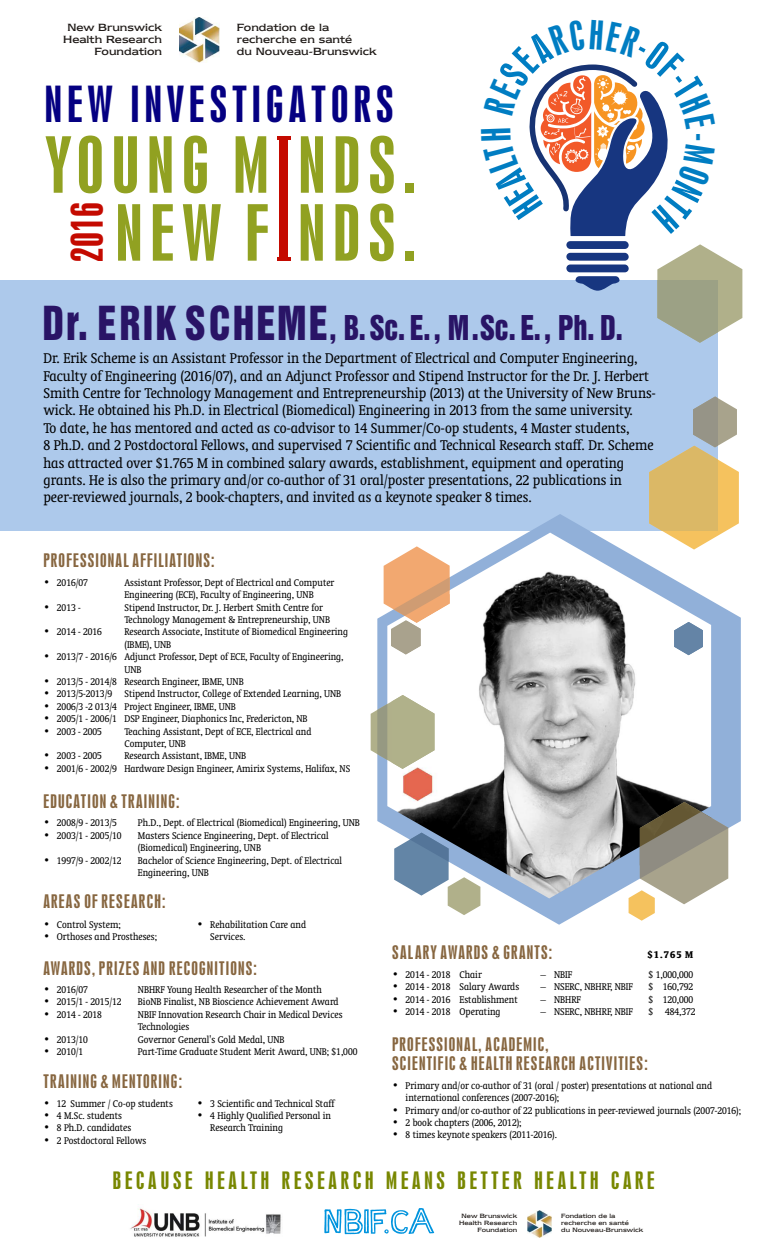
<style>
.page{position:relative;width:765px;height:1260px;background:#fff}
.page>*{position:absolute;margin:0;border:0;box-sizing:border-box;transform-origin:0 0}
.t1{font:72.25px "Swiss 924 BT Regular B";letter-spacing:.11em;color:#91a121}
.t2{font:46.5px "Swiss 924 BT Regular B";letter-spacing:.11em;color:#050082}
.t3{font:42.25px "Swiss 924 BT Regular B";color:#c40a00;scale:1.05 1}
.t4{font:37.5px "Swiss 924 BT Regular B";color:#007dc2}
.t5{font:31.12px "Swiss 921 BT Regular A";color:#291466;scale:.9 1}
.t6{font:22.5px "Swiss 924 BT Regular B";letter-spacing:.165em;color:#788700}
.t7{font:17.5px/19.4px "Swiss 924 BT Regular B";letter-spacing:.07em;color:#876640}
.t8{font:condensed 16.12px/17.4px "Oranda BT";color:#000}
.t9{font:12.12px/11.9px "Newtext IT Cby BT";color:#1f1a17;text-align:right}
.t10{font:condensed 11.12px/12.4px "Oranda BT";color:#000}
.t11{font:700 condensed 11.12px "Oranda BT";color:#000}
.t12{font:7.12px/7px "Newtext IT Cby BT";color:#1f1a17;text-align:right}
.s1{font-size:42.75px}
</style>
<div class="page">
<div style="left:0;top:280px;width:718px;height:251px;background:#adc9eb"></div>
<img style="left:180px;top:17px;width:40px;height:46px">
<div style="left:279px;top:136px;width:9px;height:125px;background:#c40a00"></div>
<hr style="left:277px;top:136px;width:14px;height:4px;background:#c40a00">
<hr style="left:277px;top:257px;width:14px;height:4px;background:#c40a00">
<svg style="left:377px;top:514px;width:364px;height:411px"></svg>
<svg style="left:674px;top:622px;width:29px;height:33px"></svg>
<svg style="left:394px;top:833px;width:86px;height:82px"></svg>
<svg style="left:649px;top:398px;width:90px;height:152px"></svg>
<svg style="left:693px;top:397px;width:25px;height:50px"></svg>
<svg style="left:384px;top:546px;width:66px;height:109px"></svg>
<svg style="left:629px;top:802px;width:99px;height:119px"></svg>
<svg style="left:371px;top:695px;width:64px;height:106px"></svg>
<img style="left:528px;top:1210px;width:23px;height:27px">
<img style="left:130px;top:1207px;width:151px;height:30px">
<svg style="left:324px;top:1208px;width:110px;height:26px"></svg>
<svg style="left:529px;top:64px;width:213px;height:279px"></svg>
<p class="t9" style="left:63px;top:22px;width:100px">New Brunswick<br>Health Research<br>Foundation</p>
<p class="t9" style="left:237px;top:22px;width:141px;text-align:left">Fondation de la recherche en santé<br>du Nouveau-Brunswick</p>
<h2 class="t2" style="left:45px;top:87px;width:350px">NEW INVESTIGATORS</h2>
<h1 class="t1" style="left:46px;top:138px;width:371px">YOUNG M NDS.</h1>
<h3 class="t3" style="left:71px;top:262px;width:58px;rotate:-90deg">2016</h3>
<h1 class="t1" style="left:116px;top:206px;width:302px">NEW F NDS.</h1>
<h3 class="t5" style="left:43px;top:316px;width:646px"><span class="s1">Dr. ERIK SCHEME</span>, B.Sc.E., M.Sc.E., Ph. D.</h3>
<p class="t8" style="left:43px;top:350px;width:614px">Dr. Erik Scheme is an Assistant Professor in the Department of Electrical and Computer Engineering, Faculty of Engineering (2016/07), and an Adjunct Professor and Stipend Instructor for the Dr. J. Herbert Smith Centre for Technology Management and Entrepreneurship (2013) at the University of New Bruns&shy;wick. He obtained his Ph.D. in Electrical (Biomedical) Engineering in 2013 from the same university.<br>To date, he has mentored and acted as co-advisor to 14 Summer/Co-op students, 4 Master students,<br>8 Ph.D. and 2 Postdoctoral Fellows, and supervised 7 Scientific and Technical Research staff. Dr. Scheme has attracted over $1.765 M in combined salary awards, establishment, equipment and operating grants. He is also the primary and/or co-author of 31 oral/poster presentations, 22 publications in peer-reviewed journals, 2 book-chapters, and invited as a keynote speaker 8 times.</p>
<h3 class="t7" style="left:43px;top:552px;width:173px">PROFESSIONAL AFFILIATIONS:</h3>
<p class="t10" style="left:43px;top:577px;width:46px">• 2016/07</p>
<p class="t10" style="left:124px;top:577px;width:212px">Assistant Professor, Dept of Electrical and Computer<br>Engineering (ECE), Faculty of Engineering, UNB</p>
<p class="t10" style="left:43px;top:602px;width:39px">• 2013 -</p>
<p class="t10" style="left:124px;top:602px;width:207px">Stipend Instructor, Dr. J. Herbert Smith Centre for<br>Technology Management &amp; Entrepreneurship, UNB</p>
<p class="t10" style="left:43px;top:626px;width:60px">• 2014 - 2016</p>
<p class="t10" style="left:124px;top:626px;width:225px">Research Associate, Institute of Biomedical Engineering (IBME), UNB</p>
<p class="t10" style="left:124px;top:651px;width:221px;text-indent:-81px">• 2013/7 - 2016/6 Adjunct Professor, Dept of ECE, Faculty of Engineering,<br>UNB</p>
<p class="t10" style="left:43px;top:676px;width:202px">• 2013/5 - 2014/8 Research Engineer, IBME, UNB</p>
<p class="t10" style="left:43px;top:688px;width:299px">• 2013/5-2013/9 Stipend Instructor, College of Extended Learning, UNB</p>
<p class="t10" style="left:43px;top:701px;width:194px">• 2006/3 -2 013/4 Project Engineer, IBME, UNB</p>
<p class="t10" style="left:43px;top:713px;width:266px">• 2005/1 - 2006/1 DSP Engineer, Diaphonics Inc, Fredericton, NB</p>
<p class="t10" style="left:43px;top:725px;width:60px">• 2003 - 2005</p>
<p class="t10" style="left:124px;top:725px;width:189px">Teaching Assistant, Dept of ECE, Electrical and<br>Computer, UNB</p>
<p class="t10" style="left:43px;top:750px;width:60px">• 2003 - 2005</p>
<p class="t10" style="left:124px;top:750px;width:123px">Research Assistant, IBME, UNB</p>
<p class="t10" style="left:43px;top:763px;width:308px">• 2001/6 - 2002/9 Hardware Design Engineer, Amirix Systems, Halifax, NS</p>
<h3 class="t7" style="left:43px;top:793px;width:138px">EDUCATION &amp; TRAINING:</h3>
<p class="t10" style="left:43px;top:817px;width:75px">• 2008/9 - 2013/5</p>
<p class="t10" style="left:138px;top:817px;width:224px">Ph.D., Dept. of Electrical (Biomedical) Engineering, UNB</p>
<p class="t10" style="left:43px;top:830px;width:80px">• 2003/1 - 2005/10</p>
<p class="t10" style="left:138px;top:830px;width:192px">Masters Science Engineering, Dept. of Electrical (Biomedical) Engineering, UNB</p>
<p class="t10" style="left:43px;top:855px;width:80px">• 1997/9 - 2002/12</p>
<p class="t10" style="left:138px;top:855px;width:206px">Bachelor of Science Engineering, Dept. of Electrical<br>Engineering, UNB</p>
<h3 class="t7" style="left:43px;top:894px;width:123px">AREAS OF RESEARCH:</h3>
<p class="t10" style="left:43px;top:919px;width:79px">• Control System;</p>
<p class="t10" style="left:43px;top:931px;width:115px">• Orthoses and Prostheses;</p>
<p class="t10" style="left:210px;top:919px;width:97px;text-indent:-13px">• Rehabilitation Care and<br>Services.</p>
<h3 class="t4" style="left:715px;top:133px;width:10px;rotate:90deg">-</h3>
<h3 class="t7" style="left:43px;top:961px;width:215px">AWARDS, PRIZES AND RECOGNITIONS:</h3>
<p class="t10" style="left:43px;top:984px;width:46px">• 2016/07</p>
<p class="t10" style="left:138px;top:984px;width:185px">NBHRF Young Health Researcher of the Month</p>
<p class="t10" style="left:43px;top:996px;width:80px">• 2015/1 - 2015/12</p>
<p class="t10" style="left:138px;top:996px;width:202px">BioNB Finalist, NB Bioscience Achievement Award</p>
<p class="t10" style="left:43px;top:1009px;width:60px">• 2014 - 2018</p>
<p class="t10" style="left:138px;top:1009px;width:206px">NBIF Innovation Research Chair in Medical Devices<br>Technologies</p>
<p class="t10" style="left:43px;top:1034px;width:46px">• 2013/10</p>
<p class="t10" style="left:138px;top:1034px;width:148px">Governor General's Gold Medal, UNB</p>
<p class="t10" style="left:43px;top:1046px;width:41px">• 2010/1</p>
<p class="t10" style="left:138px;top:1046px;width:221px">Part-Time Graduate Student Merit Award, UNB; $1,000</p>
<h3 class="t7" style="left:43px;top:1073px;width:140px">TRAINING &amp; MENTORING:</h3>
<p class="t10" style="left:43px;top:1097px;width:131px">• 12 Summer / Co-op students</p>
<p class="t10" style="left:43px;top:1110px;width:80px">• 4 M.Sc. students</p>
<p class="t10" style="left:43px;top:1122px;width:90px">• 8 Ph.D. candidates</p>
<p class="t10" style="left:43px;top:1135px;width:105px">• 2 Postdoctoral Fellows</p>
<p class="t10" style="left:197px;top:1097px;width:139px">• 3 Scientific and Technical Staff</p>
<p class="t10" style="left:210px;top:1110px;width:122px;text-indent:-14px">• 4 Highly Qualified Personal in<br>Research Training</p>
<h3 class="t7" style="left:392px;top:945px;width:162px">SALARY AWARDS &amp; GRANTS:</h3>
<p class="t11" style="left:648px;top:950px;width:47px">$1.765 M</p>
<p class="t10" style="left:392px;top:969px;width:91px">• 2014 - 2018 Chair</p>
<p class="t10" style="left:541px;top:969px;width:33px">– NBIF</p>
<p class="t10" style="left:649px;top:969px;width:46px">$ 1,000,000</p>
<p class="t10" style="left:392px;top:981px;width:129px">• 2014 - 2018 Salary Awards</p>
<p class="t10" style="left:541px;top:981px;width:94px">– NSERC, NBHRF, NBIF</p>
<p class="t10" style="left:649px;top:981px;width:46px">$ 160,792</p>
<p class="t10" style="left:392px;top:993px;width:127px">• 2014 - 2016 Establishment</p>
<p class="t10" style="left:541px;top:993px;width:42px">– NBHRF</p>
<p class="t10" style="left:649px;top:993px;width:46px">$ 120,000</p>
<p class="t10" style="left:392px;top:1006px;width:110px">• 2014 - 2018 Operating</p>
<p class="t10" style="left:541px;top:1006px;width:94px">– NSERC, NBHRF, NBIF</p>
<p class="t10" style="left:649px;top:1006px;width:49px">$ 484,372</p>
<h3 class="t7" style="left:392px;top:1036px;width:257px">PROFESSIONAL, ACADEMIC,<br>SCIENTIFIC &amp; HEALTH RESEARCH ACTIVITIES:</h3>
<p class="t10" style="left:406px;top:1080px;width:308px;text-indent:-14px">• Primary and/or co-author of 31 (oral / poster) presentations at national and international conferences (2007-2016);</p>
<p class="t10" style="left:392px;top:1105px;width:350px">• Primary and/or co-author of 22 publications in peer-reviewed journals (2007-2016);</p>
<p class="t10" style="left:392px;top:1117px;width:131px">• 2 book chapters (2006, 2012);</p>
<p class="t10" style="left:392px;top:1129px;width:166px">• 8 times keynote speakers (2011-2016).</p>
<h3 class="t6" style="left:113px;top:1172px;width:543px">BECAUSE HEALTH RESEARCH MEANS BETTER HEALTH CARE</h3>
<p class="t12" style="left:459px;top:1213px;width:60px">New Brunswick<br>Health Research<br>Foundation</p>
<p class="t12" style="left:561px;top:1213px;width:84px;text-align:left">Fondation de la recherche en santé<br>du Nouveau-Brunswick</p>
</div>
